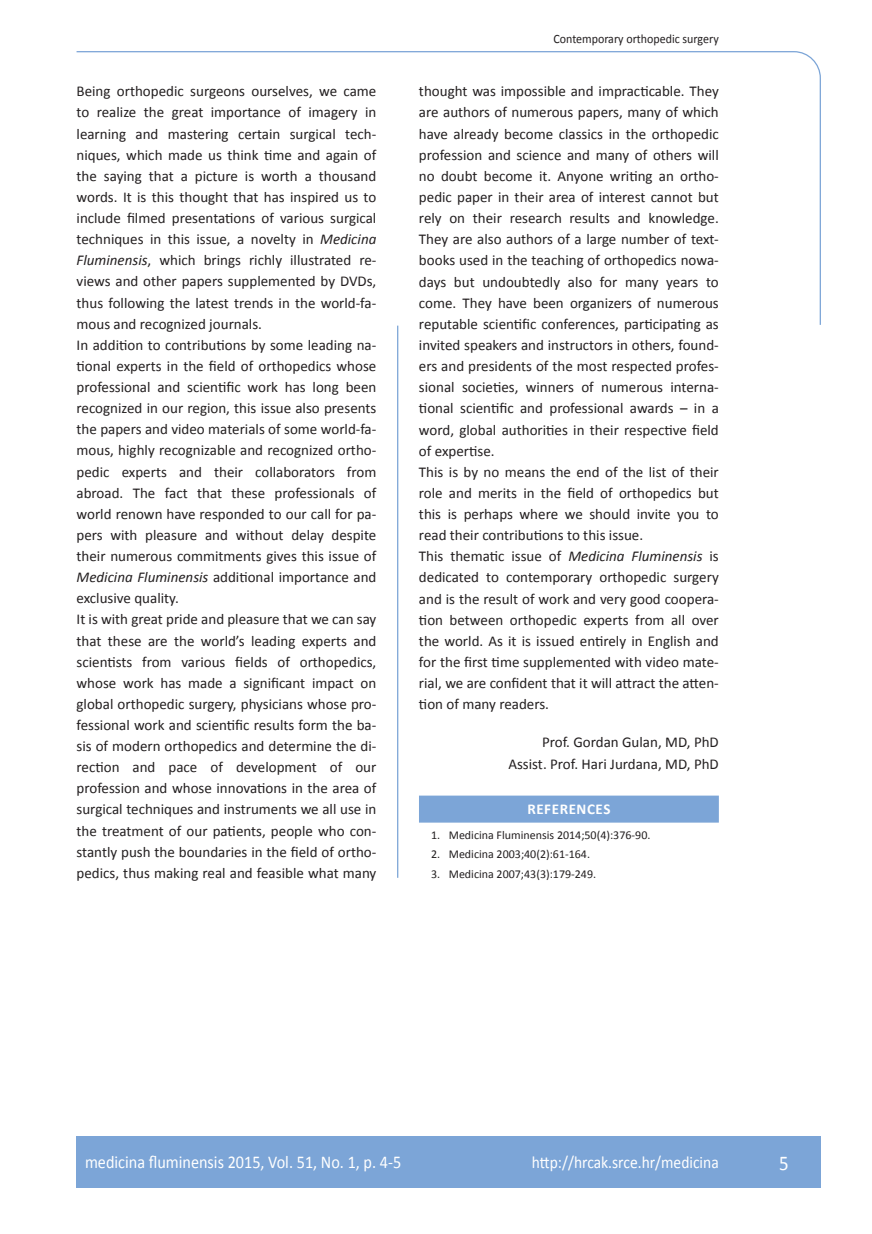
<style>
.page{position:relative;width:872px;height:1234px;background:#fff}
.page>*{position:absolute;margin:0;border:0;box-sizing:border-box;transform-origin:0 0}
.t1{font:21px "Calibri";color:#fff;scale:.9 1}
.t2{font:18px "Calibri";color:#fff;scale:.9 1}
.t3{font:17.25px "Calibri";color:#fff;scale:.9 1}
.t4{font:15px/21.1px "Calibri";color:#231f20}
.t5{font:700 15px "Calibri";letter-spacing:.04em;color:#fff}
.t6{font:12.75px "Calibri";color:#231f20;scale:.94 1}
.t7{font:12px "Calibri";color:#231f20}
.s1{font-style:italic}
</style>
<div class="page">
<svg style="left:76px;top:51px;width:745px;height:275px"></svg>
<hr style="left:397px;top:325px;width:1px;height:552px;background:#7ca5d7">
<div style="left:77px;top:1135px;width:744px;height:51px;background:#7ca5d7"></div>
<div style="left:419px;top:795px;width:300px;height:27px;background:#7ca5d7"></div>
<p class="t6" style="left:553px;top:30px;width:177px">Contemporary orthopedic surgery</p>
<p class="t4" style="left:77px;top:80px;width:301px">Being orthopedic surgeons ourselves, we came to realize the great importance of imagery in learning and mastering certain surgical tech&shy;niques, which made us think time and again of the saying that a picture is worth a thousand words. It is this thought that has inspired us to include filmed presentations of various surgical techniques in this issue, a novelty in <span class="s1">Medicina Fluminensis</span>, which brings richly illustrated re&shy;views and other papers supplemented by DVDs, thus following the latest trends in the world-fa&shy;mous and recognized journals.<br>In addition to contributions by some leading na&shy;tional experts in the field of orthopedics whose professional and scientific work has long been recognized in our region, this issue also presents the papers and video materials of some world-fa&shy;mous, highly recognizable and recognized ortho&shy;pedic experts and their collaborators from abroad. The fact that these professionals of world renown have responded to our call for pa&shy;pers with pleasure and without delay despite their numerous commitments gives this issue of <span class="s1">Medicina Fluminensis</span> additional importance and exclusive quality.<br>It is with great pride and pleasure that we can say that these are the world’s leading experts and scientists from various fields of orthopedics, whose work has made a significant impact on global orthopedic surgery, physicians whose pro&shy;fessional work and scientific results form the ba&shy;sis of modern orthopedics and determine the di&shy;rection and pace of development of our profession and whose innovations in the area of surgical techniques and instruments we all use in the treatment of our patients, people who con&shy;stantly push the boundaries in the field of ortho&shy;pedics, thus making real and feasible what many</p>
<p class="t4" style="left:419px;top:80px;width:301px">thought was impossible and impracticable. They are authors of numerous papers, many of which have already become classics in the orthopedic profession and science and many of others will no doubt become it. Anyone writing an ortho&shy;pedic paper in their area of interest cannot but rely on their research results and knowledge.<br>They are also authors of a large number of text&shy;books used in the teaching of orthopedics nowa&shy;days but undoubtedly also for many years to come. They have been organizers of numerous reputable scientific conferences, participating as invited speakers and instructors in others, found&shy;ers and presidents of the most respected profes&shy;sional societies, winners of numerous interna&shy;tional scientific and professional awards – in a word, global authorities in their respective field of expertise.<br>This is by no means the end of the list of their role and merits in the field of orthopedics but this is perhaps where we should invite you to read their contributions to this issue.<br>This thematic issue of <span class="s1">Medicina Fluminensis</span> is dedicated to contemporary orthopedic surgery and is the result of work and very good coopera&shy;tion between orthopedic experts from all over the world. As it is issued entirely in English and for the first time supplemented with video mate&shy;rial, we are confident that it will attract the atten&shy;tion of many readers.</p>
<p class="t4" style="left:508px;top:731px;width:212px;text-align:right">Prof. Gordan Gulan, MD, PhD<br>Assist. Prof. Hari Jurdana, MD, PhD</p>
<p class="t5" style="left:527px;top:799px;width:83px">REFERENCES</p>
<p class="t7" style="left:431px;top:827px;width:221px">1. Medicina Fluminensis 2014;50(4):376-90.</p>
<p class="t7" style="left:431px;top:846px;width:160px">2. Medicina 2003;40(2):61-164.</p>
<p class="t7" style="left:431px;top:866px;width:166px">3. Medicina 2007;43(3):179-249.</p>
<p class="t2" style="left:85px;top:1150px;width:353px">medicina fluminensis 2015, Vol. 51, No. 1, p. 4-5</p>
<p class="t3" style="left:532px;top:1151px;width:209px">http://hrcak.srce.hr/medicina</p>
<h1 class="t1" style="left:779px;top:1149px;width:12px">5</h1>
</div>
